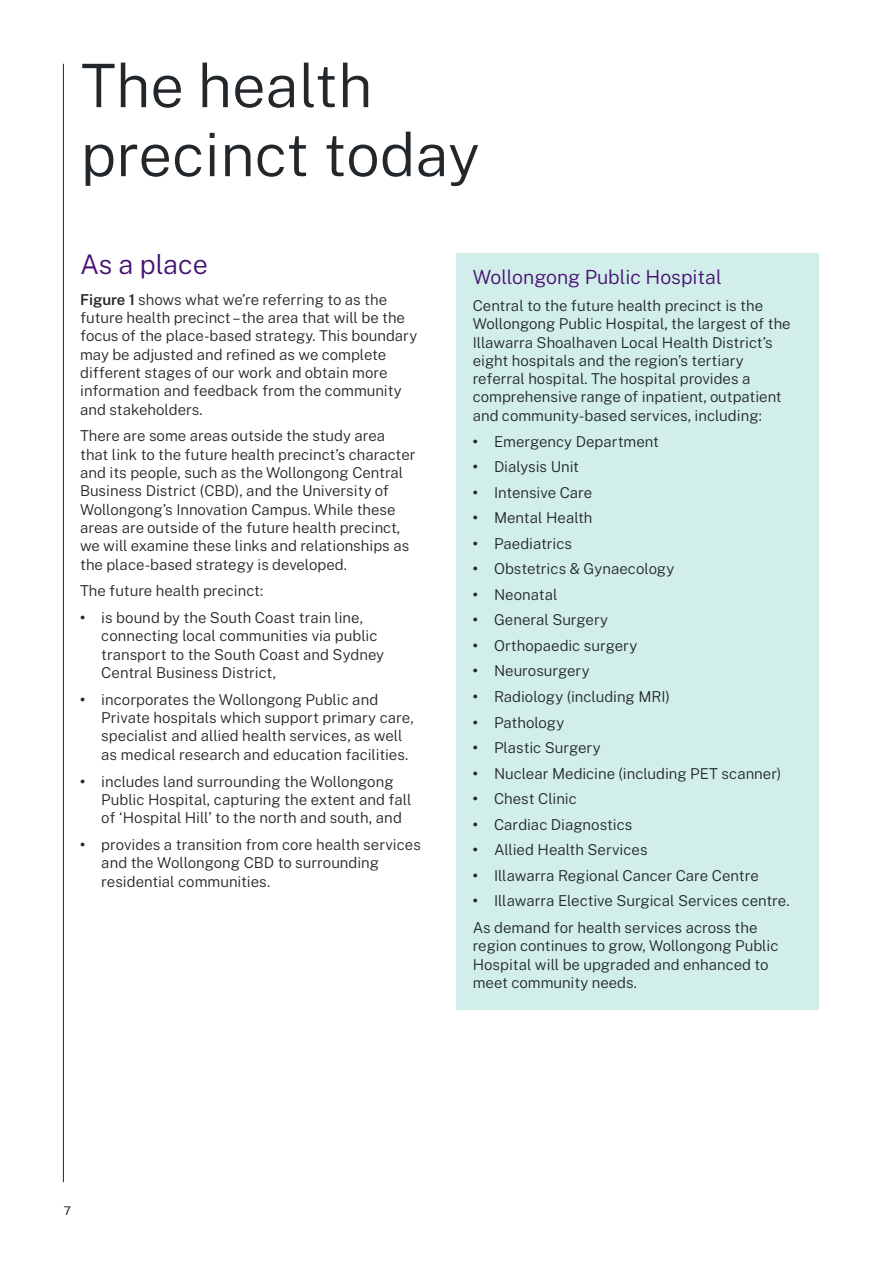
<style>
.page{position:relative;width:893px;height:1263px;background:#fff}
.page>*{position:absolute;margin:0;border:0;box-sizing:border-box;transform-origin:0 0}
.Heading_1__H1{font:300 60px/69px "Public Sans";color:#22272b}
.Heading_2__H2{font:300 27px "Public Sans";letter-spacing:-.005em;color:#441170}
.Heading_3__H3{font:300 19.5px "Public Sans";color:#441170}
.Body{font:300 15px/18.3px "Public Sans";color:#22272b}
.Level_1_bullet{font:300 15px/18.3px "Public Sans";color:#22272b}
.t1{font:12px "Public Sans";color:#22272b}
.s1{font-weight:600}
.s2{font-weight:700}
</style>
<div class="page">
<hr style="left:63px;top:64px;width:1px;height:1118px;background:#22272b">
<div style="left:456px;top:253px;width:363px;height:756px;background:#d1eeea"></div>
<h1 class="Heading_1__H1" style="left:81px;top:47px;width:400px">The health precinct today</h1>
<h2 class="Heading_2__H2" style="left:80px;top:244px;width:129px">As a place</h2>
<p class="Body" style="left:80px;top:289px;width:339px"><span class="s1">Figure 1</span> shows what we’re referring to as the future health precinct – the area that will be the focus of the place-based strategy. This boundary may be adjusted and refined as we complete different stages of our work and obtain more information and feedback from the community and stakeholders.</p>
<p class="Body" style="left:80px;top:426px;width:337px">There are some areas outside the study area that link to the future health precinct’s character and its people, such as the Wollongong Central Business District (CBD), and the University of Wollongong’s Innovation Campus. While these areas are outside of the future health precinct, we will examine these links and relationships as the place-based strategy is developed.</p>
<p class="Body" style="left:80px;top:581px;width:185px">The future health precinct:</p>
<p class="Level_1_bullet" style="left:101px;top:608px;width:284px;text-indent:-21px"><span class="s2">•</span> is bound by the South Coast train line, connecting local communities via public transport to the South Coast and Sydney Central Business District,</p>
<p class="Level_1_bullet" style="left:101px;top:689px;width:314px;text-indent:-21px"><span class="s2">•</span> incorporates the Wollongong Public and Private hospitals which support primary care, specialist and allied health services, as well as medical research and education facilities.</p>
<p class="Level_1_bullet" style="left:101px;top:771px;width:312px;text-indent:-21px"><span class="s2">•</span> includes land surrounding the Wollongong<br>Public Hospital, capturing the extent and fall of ‘Hospital Hill’ to the north and south, and</p>
<p class="Level_1_bullet" style="left:101px;top:834px;width:321px;text-indent:-21px"><span class="s2">•</span> provides a transition from core health services and the Wollongong CBD to surrounding residential communities.</p>
<h3 class="Heading_3__H3" style="left:473px;top:263px;width:251px">Wollongong Public Hospital</h3>
<p class="Body" style="left:473px;top:295px;width:319px">Central to the future health precinct is the Wollongong Public Hospital, the largest of the Illawarra Shoalhaven Local Health District’s eight hospitals and the region’s tertiary referral hospital. The hospital provides a comprehensive range of inpatient, outpatient and community-based services, including:</p>
<p class="Level_1_bullet" style="left:473px;top:431px;width:188px"><span class="s2">•</span> Emergency Department</p>
<p class="Level_1_bullet" style="left:473px;top:457px;width:108px"><span class="s2">•</span> Dialysis Unit</p>
<p class="Level_1_bullet" style="left:473px;top:482px;width:121px"><span class="s2">•</span> Intensive Care</p>
<p class="Level_1_bullet" style="left:473px;top:508px;width:121px"><span class="s2">•</span> Mental Health</p>
<p class="Level_1_bullet" style="left:473px;top:533px;width:101px"><span class="s2">•</span> Paediatrics</p>
<p class="Level_1_bullet" style="left:473px;top:559px;width:203px"><span class="s2">•</span> Obstetrics &amp; Gynaecology</p>
<p class="Level_1_bullet" style="left:473px;top:584px;width:86px"><span class="s2">•</span> Neonatal</p>
<p class="Level_1_bullet" style="left:473px;top:610px;width:137px"><span class="s2">•</span> General Surgery</p>
<p class="Level_1_bullet" style="left:473px;top:635px;width:166px"><span class="s2">•</span> Orthopaedic surgery</p>
<p class="Level_1_bullet" style="left:473px;top:661px;width:118px"><span class="s2">•</span> Neurosurgery</p>
<p class="Level_1_bullet" style="left:473px;top:686px;width:199px"><span class="s2">•</span> Radiology (including MRI)</p>
<p class="Level_1_bullet" style="left:473px;top:712px;width:93px"><span class="s2">•</span> Pathology</p>
<p class="Level_1_bullet" style="left:473px;top:737px;width:129px"><span class="s2">•</span> Plastic Surgery</p>
<p class="Level_1_bullet" style="left:473px;top:763px;width:310px"><span class="s2">•</span> Nuclear Medicine (including PET scanner)</p>
<p class="Level_1_bullet" style="left:473px;top:789px;width:106px"><span class="s2">•</span> Chest Clinic</p>
<p class="Level_1_bullet" style="left:473px;top:814px;width:161px"><span class="s2">•</span> Cardiac Diagnostics</p>
<p class="Level_1_bullet" style="left:473px;top:840px;width:176px"><span class="s2">•</span> Allied Health Services</p>
<p class="Level_1_bullet" style="left:473px;top:865px;width:287px"><span class="s2">•</span> Illawarra Regional Cancer Care Centre</p>
<p class="Level_1_bullet" style="left:473px;top:891px;width:318px"><span class="s2">•</span> Illawarra Elective Surgical Services centre.</p>
<p class="Body" style="left:473px;top:917px;width:307px">As demand for health services across the region continues to grow, Wollongong Public Hospital will be upgraded and enhanced to meet community needs.</p>
<p class="t1" style="left:64px;top:1201px;width:9px">7</p>
</div>
